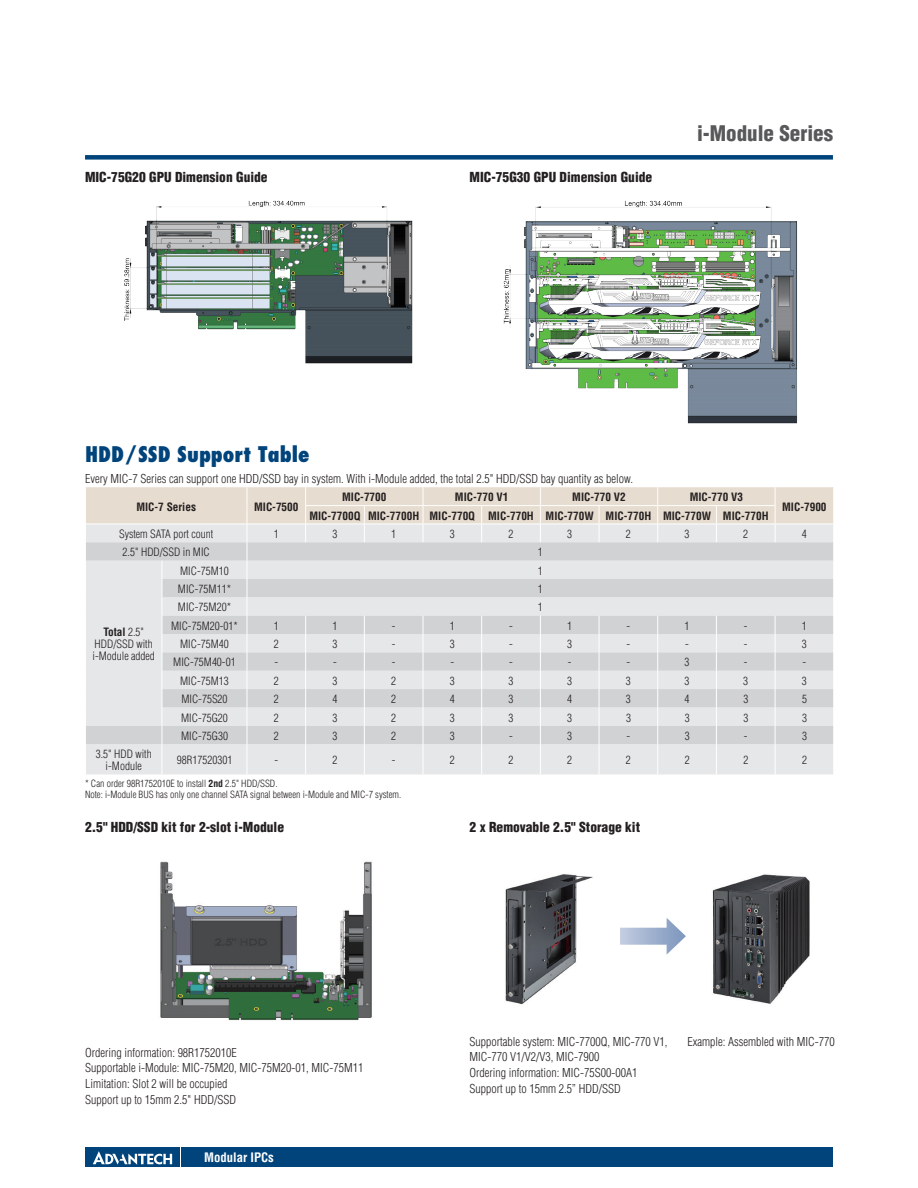
<style>
.page{position:relative;width:918px;height:1188px;background:#fff}
.page>*{position:absolute;margin:0;border:0;box-sizing:border-box;transform-origin:0 0}
.t1{font:800 condensed 21px "Futura";color:#00447b}
.t2{font:900 condensed 21px "Helvetica";color:#57585a}
.t3{font:900 condensed 13.5px "Helvetica";color:#231f20}
.t4{font:700 condensed 12.75px "Helvetica";color:#fff}
.t5{font:300 condensed 12px/15.9px "Helvetica";color:#231f20}
.t6{font:300 condensed 11.25px/12px "Helvetica";color:#231f20;text-align:center}
.t7{font:700 condensed 11.25px "Helvetica";color:#231f20}
.t8{font:300 condensed 9.75px/11.4px "Helvetica";color:#231f20}
.s1{font-weight:700}
</style>
<div class="page">
<div style="left:85px;top:155px;width:748px;height:5px;background:#00447b"></div>
<div style="left:182px;top:1147px;width:651px;height:20px;background:#00447b"></div>
<div style="left:85px;top:1147px;width:95px;height:20px;background:#00447b"></div>
<svg style="left:93px;top:1151px;width:79px;height:14px"></svg>
<div style="left:86px;top:744px;width:747px;height:30px;background:#e6e7e9"></div>
<hr style="left:162px;top:744px;width:1px;height:30px;background:#fff">
<hr style="left:247px;top:744px;width:1px;height:30px;background:#fff">
<hr style="left:305px;top:744px;width:1px;height:30px;background:#fff">
<hr style="left:364px;top:744px;width:1px;height:30px;background:#fff">
<hr style="left:423px;top:744px;width:1px;height:30px;background:#fff">
<hr style="left:481px;top:744px;width:1px;height:30px;background:#fff">
<hr style="left:540px;top:744px;width:1px;height:30px;background:#fff">
<hr style="left:599px;top:744px;width:1px;height:30px;background:#fff">
<hr style="left:657px;top:744px;width:1px;height:30px;background:#fff">
<hr style="left:716px;top:744px;width:1px;height:30px;background:#fff">
<hr style="left:775px;top:744px;width:1px;height:30px;background:#fff">
<svg style="left:86px;top:487px;width:748px;height:257px"></svg>
<hr style="left:658px;top:505px;width:58px;height:1px;background:#fff">
<hr style="left:716px;top:505px;width:59px;height:1px;background:#fff">
<img style="left:160px;top:861px;width:212px;height:160px">
<img style="left:124px;top:200px;width:289px;height:164px">
<img style="left:503px;top:200px;width:294px;height:224px">
<img style="left:505px;top:874px;width:88px;height:131px">
<img style="left:712px;top:874px;width:98px;height:130px">
<svg style="left:620px;top:918px;width:66px;height:37px"></svg>
<p class="t3" style="left:85px;top:168px;width:184px">MIC-75G20 GPU Dimension Guide</p>
<p class="t3" style="left:470px;top:168px;width:184px">MIC-75G30 GPU Dimension Guide</p>
<h1 class="t2" style="left:697px;top:120px;width:137px">i-Module Series</h1>
<h1 class="t1" style="left:85px;top:441px;width:226px">HDD/SSD Support Table</h1>
<p class="t5" style="left:85px;top:471px;width:549px">Every MIC-7 Series can support one HDD/SSD bay in system. With i-Module added, the total 2.5" HDD/SSD bay quantity as below.</p>
<p class="t7" style="left:136px;top:499px;width:61px">MIC-7 Series</p>
<p class="t7" style="left:254px;top:499px;width:46px">MIC-7500</p>
<p class="t7" style="left:342px;top:490px;width:46px">MIC-7700</p>
<p class="t7" style="left:455px;top:490px;width:55px">MIC-770 V1</p>
<p class="t7" style="left:572px;top:490px;width:55px">MIC-770 V2</p>
<p class="t7" style="left:690px;top:490px;width:55px">MIC-770 V3</p>
<p class="t7" style="left:309px;top:509px;width:461px">MIC-7700Q MIC-7700H MIC-770Q MIC-770H MIC-770W MIC-770H MIC-770W MIC-770H</p>
<p class="t7" style="left:782px;top:499px;width:46px">MIC-7900</p>
<p class="t6" style="left:119px;top:528px;width:96px">System SATA port count</p>
<p class="t6" style="left:274px;top:528px;width:6px">1</p>
<p class="t6" style="left:333px;top:528px;width:6px">3</p>
<p class="t6" style="left:391px;top:528px;width:6px">1</p>
<p class="t6" style="left:450px;top:528px;width:6px">3</p>
<p class="t6" style="left:509px;top:528px;width:6px">2</p>
<p class="t6" style="left:567px;top:528px;width:6px">3</p>
<p class="t6" style="left:626px;top:528px;width:6px">2</p>
<p class="t6" style="left:685px;top:528px;width:6px">3</p>
<p class="t6" style="left:743px;top:528px;width:6px">2</p>
<p class="t6" style="left:802px;top:528px;width:6px">4</p>
<p class="t6" style="left:123px;top:546px;width:89px">2.5" HDD/SSD in MIC</p>
<p class="t6" style="left:538px;top:546px;width:6px">1</p>
<p class="t6" style="left:93px;top:626px;width:64px"><span class="s1">Total</span> 2.5"<br>HDD/SSD with i-Module added</p>
<p class="t6" style="left:180px;top:565px;width:50px">MIC-75M10</p>
<p class="t6" style="left:538px;top:565px;width:6px">1</p>
<p class="t6" style="left:178px;top:583px;width:55px">MIC-75M11*</p>
<p class="t6" style="left:538px;top:583px;width:6px">1</p>
<p class="t6" style="left:178px;top:601px;width:55px">MIC-75M20*</p>
<p class="t6" style="left:538px;top:601px;width:6px">1</p>
<p class="t6" style="left:171px;top:620px;width:68px">MIC-75M20-01*</p>
<p class="t6" style="left:274px;top:620px;width:6px">1</p>
<p class="t6" style="left:333px;top:620px;width:6px">1</p>
<p class="t6" style="left:392px;top:620px;width:5px">-</p>
<p class="t6" style="left:450px;top:620px;width:6px">1</p>
<p class="t6" style="left:509px;top:620px;width:5px">-</p>
<p class="t6" style="left:567px;top:620px;width:6px">1</p>
<p class="t6" style="left:627px;top:620px;width:5px">-</p>
<p class="t6" style="left:685px;top:620px;width:6px">1</p>
<p class="t6" style="left:744px;top:620px;width:5px">-</p>
<p class="t6" style="left:802px;top:620px;width:6px">1</p>
<p class="t6" style="left:180px;top:638px;width:50px">MIC-75M40</p>
<p class="t6" style="left:274px;top:638px;width:6px">2</p>
<p class="t6" style="left:333px;top:638px;width:6px">3</p>
<p class="t6" style="left:392px;top:638px;width:5px">-</p>
<p class="t6" style="left:450px;top:638px;width:6px">3</p>
<p class="t6" style="left:509px;top:638px;width:5px">-</p>
<p class="t6" style="left:567px;top:638px;width:6px">3</p>
<p class="t6" style="left:627px;top:638px;width:5px">-</p>
<p class="t6" style="left:685px;top:638px;width:5px">-</p>
<p class="t6" style="left:744px;top:638px;width:5px">-</p>
<p class="t6" style="left:802px;top:638px;width:6px">3</p>
<p class="t6" style="left:173px;top:656px;width:64px">MIC-75M40-01</p>
<p class="t6" style="left:274px;top:656px;width:5px">-</p>
<p class="t6" style="left:333px;top:656px;width:5px">-</p>
<p class="t6" style="left:392px;top:656px;width:5px">-</p>
<p class="t6" style="left:451px;top:656px;width:5px">-</p>
<p class="t6" style="left:509px;top:656px;width:5px">-</p>
<p class="t6" style="left:568px;top:656px;width:5px">-</p>
<p class="t6" style="left:627px;top:656px;width:5px">-</p>
<p class="t6" style="left:685px;top:656px;width:6px">3</p>
<p class="t6" style="left:744px;top:656px;width:5px">-</p>
<p class="t6" style="left:803px;top:656px;width:5px">-</p>
<p class="t6" style="left:180px;top:675px;width:50px">MIC-75M13</p>
<p class="t6" style="left:274px;top:675px;width:6px">2</p>
<p class="t6" style="left:333px;top:675px;width:6px">3</p>
<p class="t6" style="left:391px;top:675px;width:6px">2</p>
<p class="t6" style="left:450px;top:675px;width:6px">3</p>
<p class="t6" style="left:509px;top:675px;width:6px">3</p>
<p class="t6" style="left:567px;top:675px;width:6px">3</p>
<p class="t6" style="left:626px;top:675px;width:6px">3</p>
<p class="t6" style="left:685px;top:675px;width:6px">3</p>
<p class="t6" style="left:743px;top:675px;width:6px">3</p>
<p class="t6" style="left:802px;top:675px;width:6px">3</p>
<p class="t6" style="left:181px;top:693px;width:48px">MIC-75S20</p>
<p class="t6" style="left:274px;top:693px;width:6px">2</p>
<p class="t6" style="left:333px;top:693px;width:6px">4</p>
<p class="t6" style="left:391px;top:693px;width:6px">2</p>
<p class="t6" style="left:450px;top:693px;width:6px">4</p>
<p class="t6" style="left:509px;top:693px;width:6px">3</p>
<p class="t6" style="left:567px;top:693px;width:6px">4</p>
<p class="t6" style="left:626px;top:693px;width:6px">3</p>
<p class="t6" style="left:685px;top:693px;width:6px">4</p>
<p class="t6" style="left:743px;top:693px;width:6px">3</p>
<p class="t6" style="left:802px;top:693px;width:6px">5</p>
<p class="t6" style="left:181px;top:711px;width:48px">MIC-75G20</p>
<p class="t6" style="left:274px;top:711px;width:6px">2</p>
<p class="t6" style="left:333px;top:711px;width:6px">3</p>
<p class="t6" style="left:391px;top:711px;width:6px">2</p>
<p class="t6" style="left:450px;top:711px;width:6px">3</p>
<p class="t6" style="left:509px;top:711px;width:6px">3</p>
<p class="t6" style="left:567px;top:711px;width:6px">3</p>
<p class="t6" style="left:626px;top:711px;width:6px">3</p>
<p class="t6" style="left:685px;top:711px;width:6px">3</p>
<p class="t6" style="left:743px;top:711px;width:6px">3</p>
<p class="t6" style="left:802px;top:711px;width:6px">3</p>
<p class="t6" style="left:181px;top:730px;width:48px">MIC-75G30</p>
<p class="t6" style="left:274px;top:730px;width:6px">2</p>
<p class="t6" style="left:333px;top:730px;width:6px">3</p>
<p class="t6" style="left:391px;top:730px;width:6px">2</p>
<p class="t6" style="left:450px;top:730px;width:6px">3</p>
<p class="t6" style="left:509px;top:730px;width:5px">-</p>
<p class="t6" style="left:567px;top:730px;width:6px">3</p>
<p class="t6" style="left:627px;top:730px;width:5px">-</p>
<p class="t6" style="left:685px;top:730px;width:6px">3</p>
<p class="t6" style="left:744px;top:730px;width:5px">-</p>
<p class="t6" style="left:802px;top:730px;width:6px">3</p>
<p class="t6" style="left:96px;top:748px;width:57px">3.5" HDD with i-Module</p>
<p class="t6" style="left:177px;top:754px;width:57px">98R17520301</p>
<p class="t6" style="left:275px;top:754px;width:5px">-</p>
<p class="t6" style="left:333px;top:754px;width:6px">2</p>
<p class="t6" style="left:392px;top:754px;width:5px">-</p>
<p class="t6" style="left:450px;top:754px;width:6px">2</p>
<p class="t6" style="left:509px;top:754px;width:6px">2</p>
<p class="t6" style="left:567px;top:754px;width:6px">2</p>
<p class="t6" style="left:626px;top:754px;width:6px">2</p>
<p class="t6" style="left:685px;top:754px;width:6px">2</p>
<p class="t6" style="left:743px;top:754px;width:6px">2</p>
<p class="t6" style="left:802px;top:754px;width:6px">2</p>
<p class="t8" style="left:85px;top:777px;width:318px">* Can order 98R1752010E to install <span class="s1">2nd</span> 2.5" HDD/SSD.<br>Note: i-Module BUS has only one channel SATA signal between i-Module and MIC-7 system.</p>
<p class="t3" style="left:85px;top:819px;width:201px">2.5" HDD/SSD kit for 2-slot i-Module</p>
<p class="t3" style="left:470px;top:819px;width:172px">2 x Removable 2.5" Storage kit</p>
<p class="t5" style="left:85px;top:1044px;width:280px">Ordering information: 98R1752010E<br>Supportable i-Module: MIC-75M20, MIC-75M20-01, MIC-75M11<br>Limitation: Slot 2 will be occupied<br>Support up to 15mm 2.5" HDD/SSD</p>
<p class="t5" style="left:470px;top:1034px;width:199px">Supportable system: MIC-7700Q, MIC-770 V1, MIC-770 V1/V2/V3, MIC-7900<br>Ordering information: MIC-75S00-00A1<br>Support up to 15mm 2.5” HDD/SSD</p>
<p class="t5" style="left:688px;top:1034px;width:149px">Example: Assembled with MIC-770</p>
<p class="t4" style="left:204px;top:1149px;width:71px">Modular IPCs</p>
</div>
